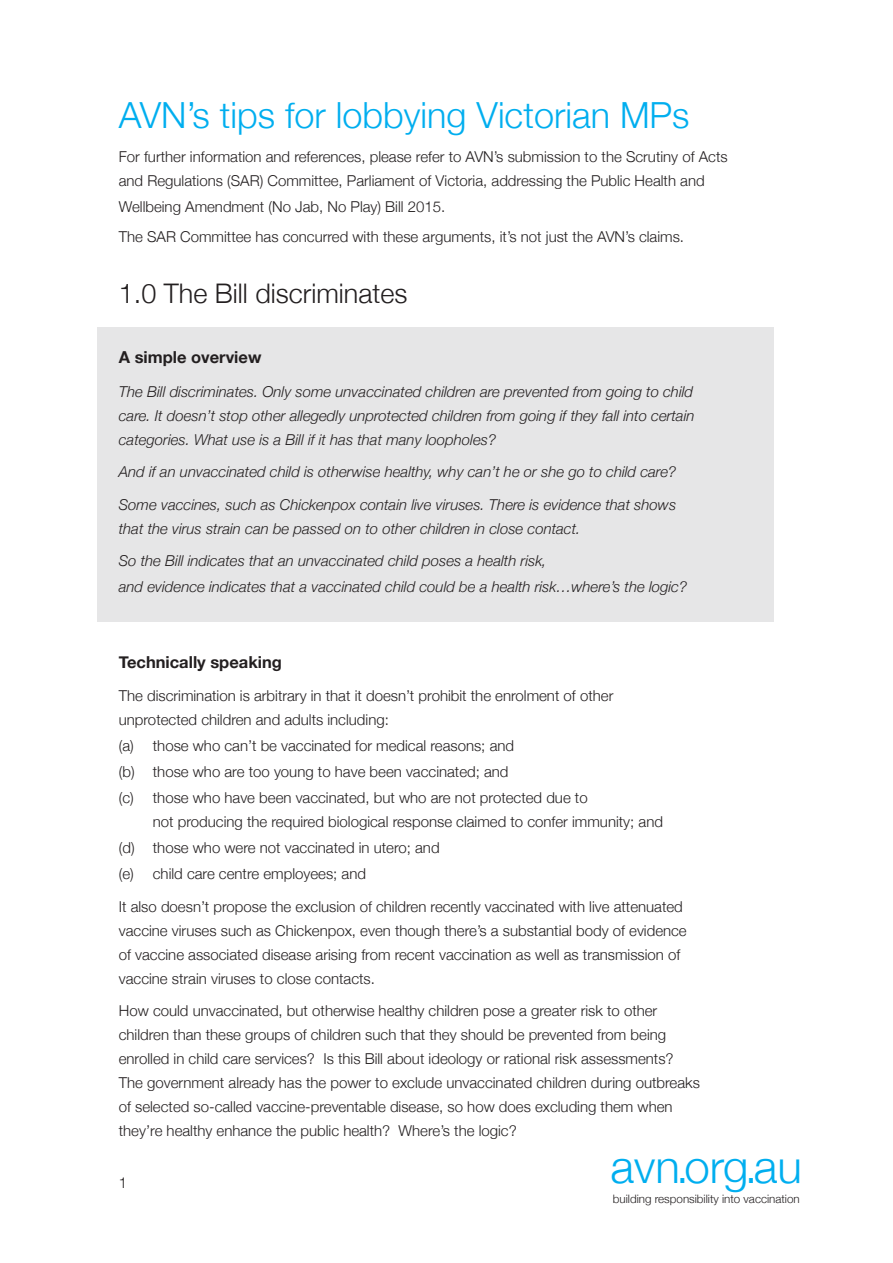
<style>
.page{position:relative;width:893px;height:1263px;background:#fff}
.page>*{position:absolute;margin:0;border:0;box-sizing:border-box;transform-origin:0 0}
.t1{font:300 45.6px "Helvetica Neue";color:#00aeef}
.t2{font:300 36px "Helvetica Neue";color:#00aeef}
.t3{font:300 27px "Helvetica Neue";color:#231f20}
.t4{font:700 16.5px "Helvetica Neue";color:#231f20}
.t5{font:300 15px/24px "Helvetica Neue";color:#231f20}
.t6{font:italic 300 15px/24px "Helvetica Neue";color:#231f20}
.t7{font:300 11.55px "Helvetica Neue";color:#231f20}
</style>
<div class="page">
<div style="left:98px;top:328px;width:676px;height:294px;background:#e6e6e7"></div>
<h2 class="t2" style="left:119px;top:86px;width:572px">AVN’s tips for lobbying Victorian MPs</h2>
<p class="t5" style="left:119px;top:144px;width:610px">For further information and references, please refer to AVN’s submission to the Scrutiny of Acts and Regulations (SAR) Committee, Parliament of Victoria, addressing the Public Health and</p>
<p class="t5" style="left:119px;top:191px;width:567px;line-height:29.7px">Wellbeing Amendment (No Jab, No Play) Bill 2015.<br>The SAR Committee has concurred with these arguments, it’s not just the AVN’s claims.</p>
<h3 class="t3" style="left:119px;top:272px;width:290px">1.0 The Bill discriminates</h3>
<p class="t4" style="left:119px;top:344px;width:144px">A simple overview</p>
<p class="t6" style="left:119px;top:378px;width:577px;text-align:justify">The Bill discriminates. Only some unvaccinated children are prevented from going to child care. It doesn’t stop other allegedly unprotected children from going if they fall into certain categories. What use is a Bill if it has that many loopholes?</p>
<p class="t6" style="left:119px;top:455px;width:559px;line-height:32.5px">And if an unvaccinated child is otherwise healthy, why can’t he or she go to child care?<br>Some vaccines, such as Chickenpox contain live viruses. There is evidence that shows</p>
<p class="t6" style="left:119px;top:511px;width:463px;line-height:32.5px">that the virus strain can be passed on to other children in close contact.<br>So the Bill indicates that an unvaccinated child poses a health risk,</p>
<p class="t6" style="left:119px;top:573px;width:570px">and evidence indicates that a vaccinated child could be a health risk…where’s the logic?</p>
<p class="t4" style="left:119px;top:649px;width:165px">Technically speaking</p>
<p class="t5" style="left:119px;top:682px;width:496px">The discrimination is arbitrary in that it doesn’t prohibit the enrolment of other unprotected children and adults including:</p>
<p class="t5" style="left:119px;top:731px;width:470px;line-height:26.1px">(a) those who can’t be vaccinated for medical reasons; and<br>(b) those who are too young to have been vaccinated; and<br>(c) those who have been vaccinated, but who are not protected due to</p>
<p class="t5" style="left:119px;top:808px;width:546px;line-height:26.1px;text-indent:34px">not producing the required biological response claimed to confer immunity; and (d) those who were not vaccinated in utero; and<br>(e) child care centre employees; and</p>
<p class="t5" style="left:119px;top:893px;width:569px">It also doesn’t propose the exclusion of children recently vaccinated with live attenuated vaccine viruses such as Chickenpox, even though there’s a substantial body of evidence of vaccine associated disease arising from recent vaccination as well as transmission of vaccine strain viruses to close contacts.</p>
<p class="t5" style="left:119px;top:998px;width:583px">How could unvaccinated, but otherwise healthy children pose a greater risk to other children than these groups of children such that they should be prevented from being enrolled in child care services? Is this Bill about ideology or rational risk assessments?<br>The government already has the power to exclude unvaccinated children during outbreaks of selected so-called vaccine-preventable disease, so how does excluding them when they’re healthy enhance the public health? Where’s the logic?</p>
<p class="t5" style="left:119px;top:1170px;width:10px">1</p>
<h1 class="t1" style="left:610px;top:1130px;width:193px">avn.org.au</h1>
<p class="t7" style="left:613px;top:1189px;width:188px">building responsibility into vaccination</p>
</div>
